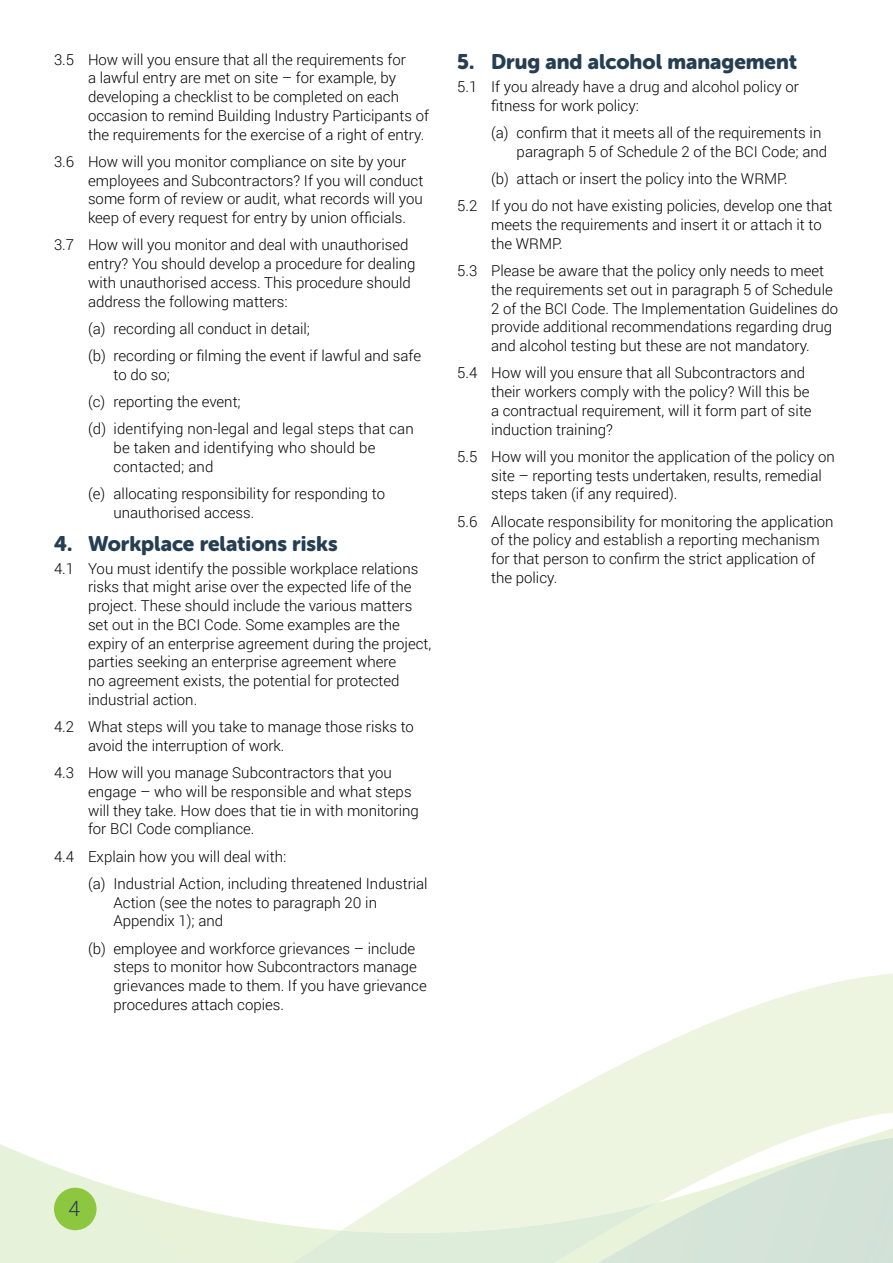
<style>
.page{position:relative;width:893px;height:1263px;background:#fff}
.page>*{position:absolute;margin:0;border:0;box-sizing:border-box;transform-origin:0 0}
.t1{font:21px "Museo Sans Rounded 900";color:#253e51}
.t2{font:300 21px "Roboto";color:#253e51}
.t3{font:300 15px/18.8px "Roboto";color:#000}
</style>
<div class="page">
<svg style="left:518px;top:973px;width:375px;height:148px"></svg>
<svg style="left:387px;top:1121px;width:506px;height:80px"></svg>
<img style="left:563px;top:1135px;width:330px;height:128px">
<img style="left:579px;top:1202px;width:80px;height:61px">
<img style="left:832px;top:1257px;width:61px;height:6px">
<img style="left:49px;top:1164px;width:49px;height:32px">
<img style="left:0;top:1144px;width:49px;height:52px">
<img style="left:0;top:1196px;width:162px;height:5px">
<img style="left:0;top:1201px;width:579px;height:62px">
<div style="left:54px;top:1188px;width:43px;height:42px;background:#8dc63f;border-radius:50%"></div>
<p class="t3" style="left:88px;top:49px;width:342px;text-indent:-34px">3.5 How will you ensure that all the requirements for<br>a lawful entry are met on site – for example, by developing a checklist to be completed on each occasion to remind Building Industry Participants of the requirements for the exercise of a right of entry.</p>
<p class="t3" style="left:88px;top:152px;width:337px;text-indent:-34px">3.6 How will you monitor compliance on site by your employees and Subcontractors? If you will conduct some form of review or audit, what records will you keep of every request for entry by union officials.</p>
<p class="t3" style="left:88px;top:235px;width:329px;text-indent:-34px">3.7 How will you monitor and deal with unauthorised entry? You should develop a procedure for dealing with unauthorised access. This procedure should address the following matters:</p>
<p class="t3" style="left:88px;top:319px;width:224px">(a) recording all conduct in detail;</p>
<p class="t3" style="left:114px;top:346px;width:309px;text-indent:-26px">(b) recording or filming the event if lawful and safe to do so;</p>
<p class="t3" style="left:88px;top:392px;width:154px">(c) reporting the event;</p>
<p class="t3" style="left:114px;top:419px;width:302px;text-indent:-26px">(d) identifying non-legal and legal steps that can be taken and identifying who should be contacted; and</p>
<p class="t3" style="left:114px;top:484px;width:273px;text-indent:-26px">(e) allocating responsibility for responding to unauthorised access.</p>
<p class="t1" style="left:54px;top:531px;width:285px">4. Workplace relations risks</p>
<p class="t3" style="left:88px;top:558px;width:345px;text-indent:-34px">4.1 You must identify the possible workplace relations risks that might arise over the expected life of the project. These should include the various matters set out in the BCI Code. Some examples are the expiry of an enterprise agreement during the project, parties seeking an enterprise agreement where<br>no agreement exists, the potential for protected industrial action.</p>
<p class="t3" style="left:88px;top:717px;width:327px;text-indent:-34px">4.2 What steps will you take to manage those risks to avoid the interruption of work.</p>
<p class="t3" style="left:88px;top:763px;width:332px;text-indent:-34px">4.3 How will you manage Subcontractors that you engage – who will be responsible and what steps will they take. How does that tie in with monitoring for BCI Code compliance.</p>
<p class="t3" style="left:54px;top:846px;width:234px">4.4 Explain how you will deal with:</p>
<p class="t3" style="left:114px;top:874px;width:316px;text-indent:-26px">(a) Industrial Action, including threatened Industrial<br>Action (see the notes to paragraph 20 in<br>Appendix 1); and</p>
<p class="t3" style="left:114px;top:938px;width:315px;text-indent:-26px">(b) employee and workforce grievances – include steps to monitor how Subcontractors manage grievances made to them. If you have grievance procedures attach copies.</p>
<p class="t1" style="left:457px;top:50px;width:342px">5. Drug and alcohol management</p>
<p class="t3" style="left:491px;top:77px;width:309px;text-indent:-34px">5.1 If you already have a drug and alcohol policy or fitness for work policy:</p>
<p class="t3" style="left:517px;top:123px;width:312px;text-indent:-26px">(a) confirm that it meets all of the requirements in paragraph 5 of Schedule 2 of the BCI Code; and</p>
<p class="t3" style="left:491px;top:169px;width:298px">(b) attach or insert the policy into the WRMP.</p>
<p class="t3" style="left:491px;top:196px;width:343px;text-indent:-34px">5.2 If you do not have existing policies, develop one that meets the requirements and insert it or attach it to the WRMP.</p>
<p class="t3" style="left:491px;top:261px;width:349px;text-indent:-34px">5.3 Please be aware that the policy only needs to meet the requirements set out in paragraph 5 of Schedule 2 of the BCI Code. The Implementation Guidelines do provide additional recommendations regarding drug and alcohol testing but these are not mandatory.</p>
<p class="t3" style="left:491px;top:363px;width:322px;text-indent:-34px">5.4 How will you ensure that all Subcontractors and their workers comply with the policy? Will this be a contractual requirement, will it form part of site induction training?</p>
<p class="t3" style="left:491px;top:447px;width:345px;text-indent:-34px">5.5 How will you monitor the application of the policy on site – reporting tests undertaken, results, remedial steps taken (if any required).</p>
<p class="t3" style="left:491px;top:511px;width:344px;text-indent:-34px">5.6 Allocate responsibility for monitoring the application of the policy and establish a reporting mechanism for that person to confirm the strict application of the policy.</p>
<p class="t2" style="left:68px;top:1194px;width:13px">4</p>
</div>
